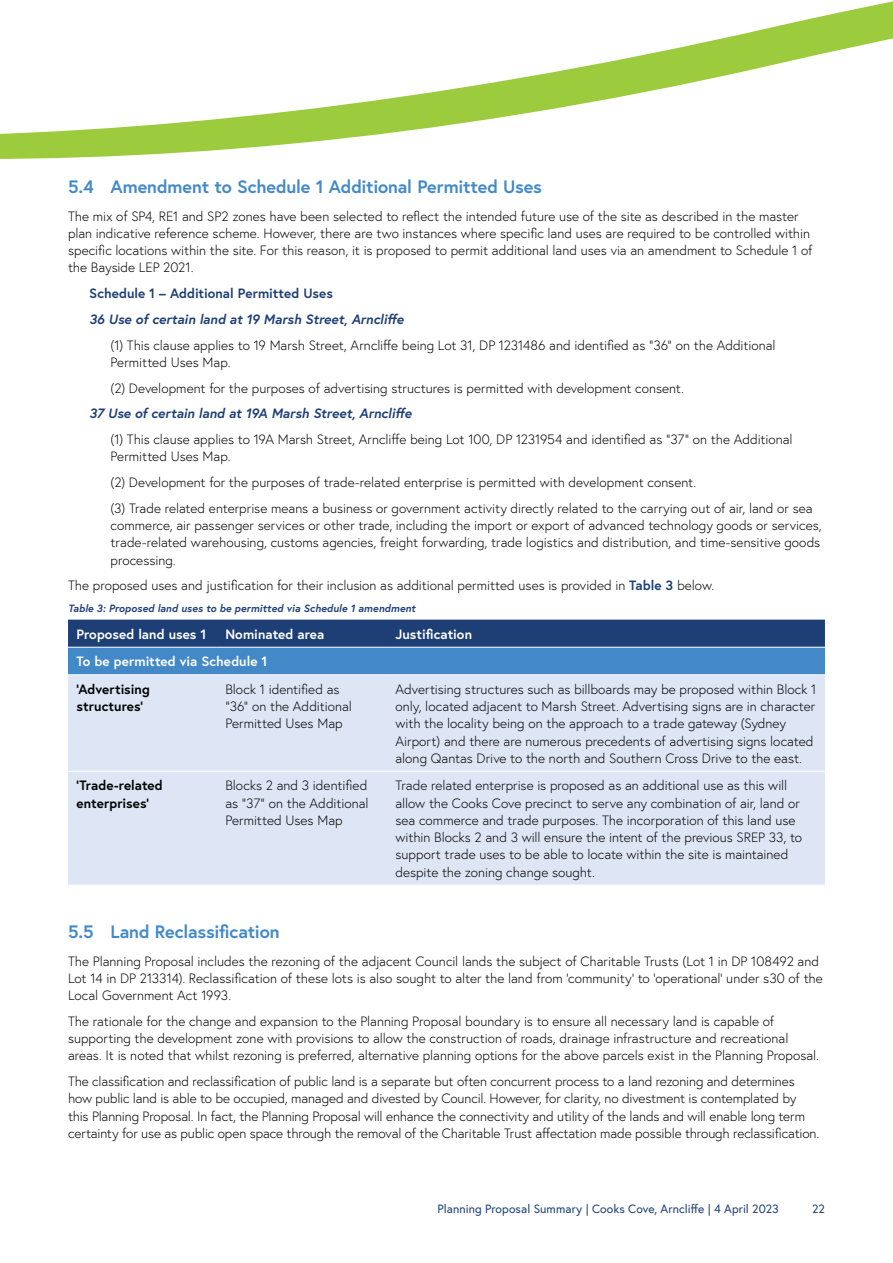
<style>
.page{position:relative;width:893px;height:1263px;background:#fff}
.page>*{position:absolute;margin:0;border:0;box-sizing:border-box;transform-origin:0 0}
.t1{font:700 18px "Europa";letter-spacing:-.01em;color:#4389c8}
.Body{font:300 13.5px/17.2px "Europa";color:#000}
.Body-2{font:italic 700 13.5px "Europa";color:#1d3f76}
.Table_Heading{font:700 13.5px "Europa";color:#fff}
.Body-3{font:700 13.5px/17.2px "Europa";color:#000}
.Body-4{font:700 13.5px "Europa";color:#1d3f76}
.t2{font:12px "Europa";letter-spacing:.005em;color:#1d3f76}
.t3{font:italic 700 10.5px "Europa";letter-spacing:.01em;color:#1d3f76}
.s1{font-weight:700;color:#1d3f76}
</style>
<div class="page">
<svg style="left:0;top:1px;width:893px;height:158px"></svg>
<div style="left:68px;top:620px;width:757px;height:27px;background:#1d3f76"></div>
<div style="left:68px;top:647px;width:757px;height:28px;background:#4389c8"></div>
<div style="left:68px;top:675px;width:757px;height:210px;background:#dee6f5"></div>
<hr style="left:68px;top:771px;width:149px;height:1px;background:#fff">
<hr style="left:217px;top:771px;width:170px;height:1px;background:#fff">
<hr style="left:387px;top:771px;width:438px;height:1px;background:#fff">
<hr style="left:68px;top:647px;width:149px;height:1px;background:#fff">
<hr style="left:217px;top:647px;width:170px;height:1px;background:#fff">
<hr style="left:387px;top:647px;width:438px;height:1px;background:#fff">
<hr style="left:68px;top:674px;width:149px;height:1px;background:#fff">
<hr style="left:217px;top:674px;width:170px;height:1px;background:#fff">
<hr style="left:387px;top:674px;width:438px;height:1px;background:#fff">
<p class="t1" style="left:68px;top:174px;width:475px">5.4 Amendment to Schedule 1 Additional Permitted Uses</p>
<p class="Body" style="left:68px;top:207px;width:746px">The mix of SP4, RE1 and SP2 zones have been selected to reflect the intended future use of the site as described in the master plan indicative reference scheme. However, there are two instances where specific land uses are required to be controlled within specific locations within the site. For this reason, it is proposed to permit additional land uses via an amendment to Schedule 1 of the Bayside LEP 2021.</p>
<p class="Body-4" style="left:89px;top:284px;width:245px">Schedule 1 – Additional Permitted Uses</p>
<p class="Body-2" style="left:89px;top:310px;width:316px">36 Use of certain land at 19 Marsh Street, Arncliffe</p>
<p class="Body" style="left:111px;top:336px;width:666px">(1) This clause applies to 19 Marsh Street, Arncliffe being Lot 31, DP 1231486 and identified as “36” on the Additional<br>Permitted Uses Map.</p>
<p class="Body" style="left:111px;top:379px;width:575px">(2) Development for the purposes of advertising structures is permitted with development consent.</p>
<p class="Body-2" style="left:89px;top:404px;width:324px">37 Use of certain land at 19A Marsh Street, Arncliffe</p>
<p class="Body" style="left:111px;top:431px;width:684px">(1) This clause applies to 19A Marsh Street, Arncliffe being Lot 100, DP 1231954 and identified as “37” on the Additional<br>Permitted Uses Map.</p>
<p class="Body" style="left:111px;top:474px;width:587px">(2) Development for the purposes of trade-related enterprise is permitted with development consent.</p>
<p class="Body" style="left:111px;top:499px;width:713px">(3) Trade related enterprise means a business or government activity directly related to the carrying out of air, land or sea commerce, air passenger services or other trade, including the import or export of advanced technology goods or services, trade-related warehousing, customs agencies, freight forwarding, trade logistics and distribution, and time-sensitive goods processing.</p>
<p class="Body" style="left:68px;top:577px;width:648px">The proposed uses and justification for their inclusion as additional permitted uses is provided in <span class="s1">Table 3</span> below.</p>
<p class="t3" style="left:68px;top:601px;width:349px">Table 3: Proposed land uses to be permitted via Schedule 1 amendment</p>
<p class="Table_Heading" style="left:77px;top:625px;width:131px">Proposed land uses 1</p>
<p class="Table_Heading" style="left:225px;top:625px;width:101px">Nominated area</p>
<p class="Table_Heading" style="left:395px;top:625px;width:78px">Justification</p>
<p class="Table_Heading" style="left:77px;top:652px;width:192px">To be permitted via Schedule 1</p>
<p class="Body-3" style="left:77px;top:680px;width:75px">‘Advertising structures’</p>
<p class="Body" style="left:225px;top:680px;width:128px">Block 1 identified as “36” on the Additional<br>Permitted Uses Map</p>
<p class="Body" style="left:395px;top:680px;width:422px">Advertising structures such as billboards may be proposed within Block 1 only, located adjacent to Marsh Street. Advertising signs are in character with the locality being on the approach to a trade gateway (Sydney Airport) and there are numerous precedents of advertising signs located along Qantas Drive to the north and Southern Cross Drive to the east.</p>
<p class="Body-3" style="left:77px;top:777px;width:88px">‘Trade-related enterprises’</p>
<p class="Body" style="left:225px;top:777px;width:145px;text-align:justify">Blocks 2 and 3 identified as “37” on the Additional Permitted Uses Map</p>
<p class="Body" style="left:395px;top:777px;width:408px">Trade related enterprise is proposed as an additional use as this will allow the Cooks Cove precinct to serve any combination of air, land or sea commerce and trade purposes. The incorporation of this land use within Blocks 2 and 3 will ensure the intent of the previous SREP 33, to support trade uses to be able to locate within the site is maintained despite the zoning change sought.</p>
<p class="t1" style="left:68px;top:919px;width:213px">5.5 Land Reclassification</p>
<p class="Body" style="left:68px;top:952px;width:756px">The Planning Proposal includes the rezoning of the adjacent Council lands the subject of Charitable Trusts (Lot 1 in DP 108492 and<br>Lot 14 in DP 213314). Reclassification of these lots is also sought to alter the land from ‘community’ to ‘operational’ under s30 of the<br>Local Government Act 1993.</p>
<p class="Body" style="left:68px;top:1012px;width:752px">The rationale for the change and expansion to the Planning Proposal boundary is to ensure all necessary land is capable of supporting the development zone with provisions to allow the construction of roads, drainage infrastructure and recreational areas. It is noted that whilst rezoning is preferred, alternative planning options for the above parcels exist in the Planning Proposal.</p>
<p class="Body" style="left:68px;top:1073px;width:753px">The classification and reclassification of public land is a separate but often concurrent process to a land rezoning and determines how public land is able to be occupied, managed and divested by Council. However, for clarity, no divestment is contemplated by this Planning Proposal. In fact, the Planning Proposal will enhance the connectivity and utility of the lands and will enable long term certainty for use as public open space through the removal of the Charitable Trust affectation made possible through reclassification.</p>
<p class="t2" style="left:438px;top:1201px;width:342px">Planning Proposal Summary | Cooks Cove, Arncliffe | 4 April 2023</p>
<p class="t2" style="left:812px;top:1201px;width:14px">22</p>
</div>
